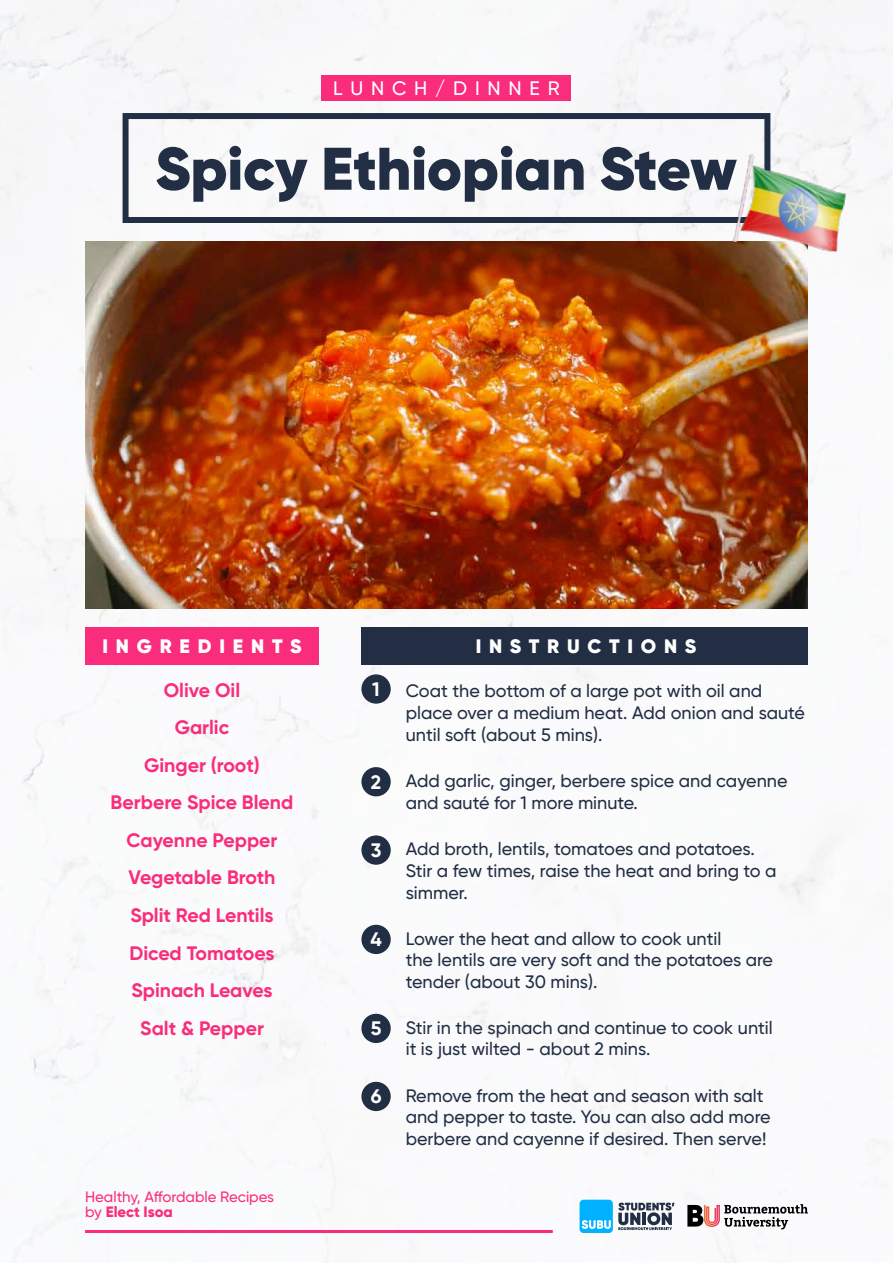
<style>
.page{position:relative;width:893px;height:1263px;background:#fff}
.page>*{position:absolute;margin:0;border:0;box-sizing:border-box;transform-origin:0 0}
.t1{font:900 60px "Gilroy";color:#212e44}
.t2{font:700 19.5px/37.5px "Gilroy";color:#f92d7b;text-align:center}
.t3{font:900 19.5px "Gilroy";letter-spacing:.4em;color:#fff}
.t4{font:500 19.5px "Gilroy";letter-spacing:.4em;color:#fff}
.t5{font:700 19.5px "Gilroy";color:#fff}
.t6{font:500 18px/21.6px "Gilroy";color:#212e44}
.t7{font:500 15px/15px "Gilroy";color:#f92d7b}
.s1{font-weight:800}
</style>
<div class="page">
<div style="left:123px;top:113px;width:647px;height:110px;border:6px solid #212e44"></div>
<div style="left:322px;top:76px;width:249px;height:25px;background:#f92d7b"></div>
<div style="left:85px;top:627px;width:234px;height:37px;background:#f92d7b"></div>
<div style="left:361px;top:627px;width:447px;height:37px;background:#212e44"></div>
<div style="left:361px;top:674px;width:30px;height:30px;background:#212e44;border-radius:50%"></div>
<div style="left:361px;top:767px;width:30px;height:29px;background:#212e44;border-radius:50%"></div>
<div style="left:361px;top:835px;width:30px;height:30px;background:#212e44;border-radius:50%"></div>
<div style="left:361px;top:925px;width:30px;height:29px;background:#212e44;border-radius:50%"></div>
<div style="left:361px;top:1014px;width:30px;height:29px;background:#212e44;border-radius:50%"></div>
<div style="left:361px;top:1082px;width:30px;height:29px;background:#212e44;border-radius:50%"></div>
<svg style="left:580px;top:1200px;width:95px;height:33px"></svg>
<hr style="left:85px;top:1230px;width:468px;height:3px;background:#f92d7b">
<svg style="left:687px;top:1204px;width:121px;height:26px"></svg>
<img style="left:85px;top:242px;width:723px;height:366px">
<img style="left:716px;top:149px;width:136px;height:109px">
<p class="t4" style="left:333px;top:76px;width:228px">LUNCH/DINNER</p>
<h1 class="t1" style="left:155px;top:131px;width:584px">Spicy Ethiopian Stew</h1>
<p class="t3" style="left:102px;top:633px;width:201px">INGREDIENTS</p>
<p class="t2" style="left:111px;top:671px;width:184px">Olive Oil<br>Garlic<br>Ginger (root)<br>Berbere Spice Blend<br>Cayenne Pepper<br>Vegetable Broth<br>Split Red Lentils<br>Diced Tomatoes<br>Spinach Leaves<br>Salt &amp; Pepper</p>
<p class="t7" style="left:85px;top:1189px;width:191px">Healthy, Affordable Recipes by <span class="s1">Elect Isoa</span></p>
<p class="t5" style="left:372px;top:677px;width:9px">1</p>
<p class="t3" style="left:476px;top:633px;width:222px">INSTRUCTIONS</p>
<p class="t6" style="left:406px;top:680px;width:401px">Coat the bottom of a large pot with oil and place over a medium heat. Add onion and sauté until soft (about 5 mins).</p>
<p class="t5" style="left:371px;top:769px;width:12px">2</p>
<p class="t6" style="left:406px;top:770px;width:383px">Add garlic, ginger, berbere spice and cayenne and sauté for 1 more minute.</p>
<p class="t5" style="left:371px;top:838px;width:12px">3</p>
<p class="t6" style="left:406px;top:838px;width:372px">Add broth, lentils, tomatoes and potatoes.<br>Stir a few times, raise the heat and bring to a simmer.</p>
<p class="t5" style="left:370px;top:927px;width:13px">4</p>
<p class="t6" style="left:406px;top:927px;width:369px">Lower the heat and allow to cook until<br>the lentils are very soft and the potatoes are tender (about 30 mins).</p>
<p class="t5" style="left:371px;top:1016px;width:12px">5</p>
<p class="t6" style="left:406px;top:1016px;width:369px">Stir in the spinach and continue to cook until it is just wilted - about 2 mins.</p>
<p class="t5" style="left:371px;top:1084px;width:12px">6</p>
<p class="t6" style="left:406px;top:1084px;width:366px">Remove from the heat and season with salt and pepper to taste. You can also add more berbere and cayenne if desired. Then serve!</p>
</div>
